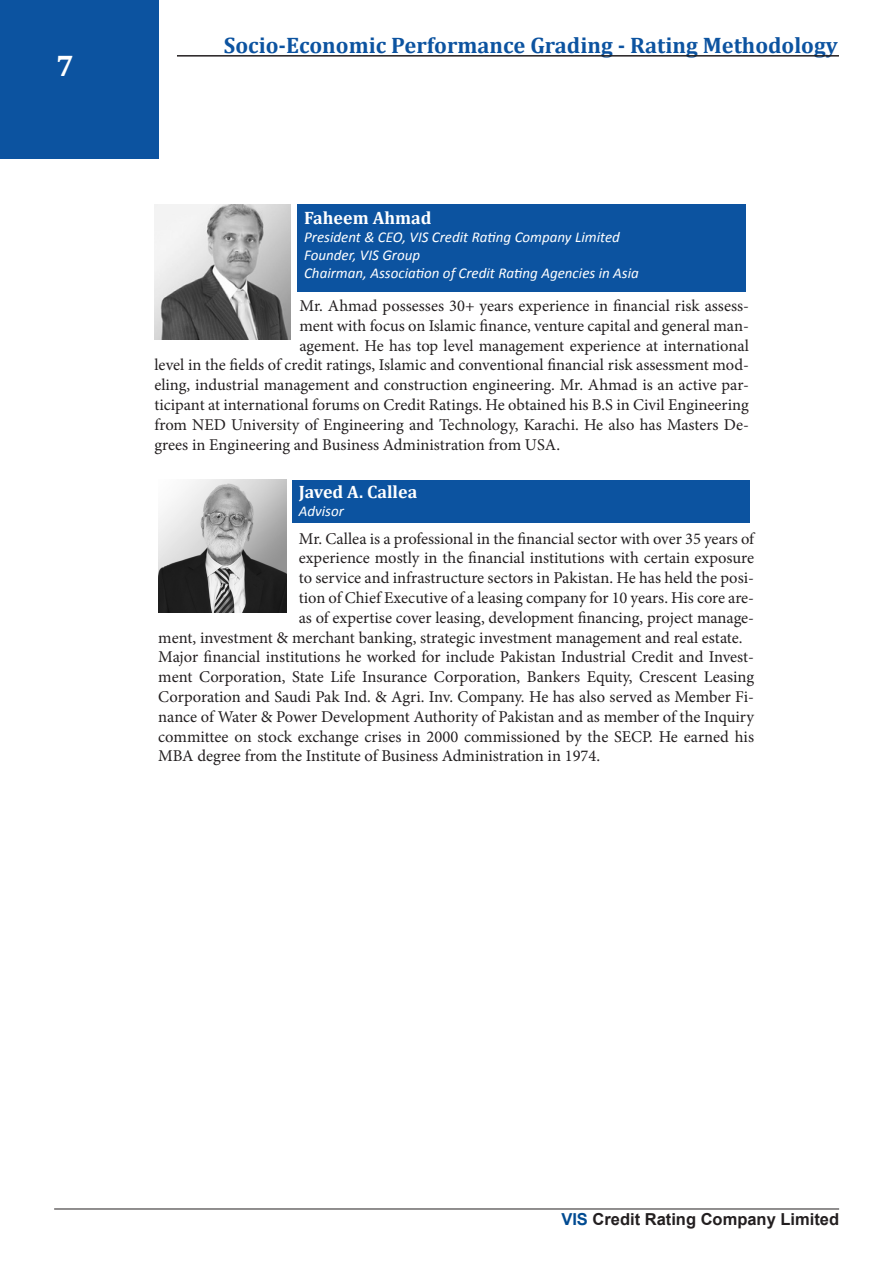
<style>
.page{position:relative;width:893px;height:1263px;background:#fff}
.page>*{position:absolute;margin:0;border:0;box-sizing:border-box;transform-origin:0 0}
.t1{font:700 30px "Cambria";color:#fff}
.t2{font:700 22.5px "Cambria";color:#0c53a0}
.t3{font:700 18px "Cambria";color:#fff}
.t4{font:16.5px/19.8px "Minion Pro";color:#231f20;text-align:justify}
.t5{font:700 16.5px "Arial";color:#231f20}
.t6{font:italic 15px "Calibri";color:#fff}
.s1{color:#014b92}
</style>
<div class="page">
<hr style="left:54px;top:1208px;width:785px;height:1px;background:#231f20">
<div style="left:0;top:0;width:159px;height:159px;background:#0c53a0"></div>
<hr style="left:177px;top:55px;width:662px;height:2px;background:#231f20">
<img style="left:154px;top:204px;width:137px;height:135px">
<div style="left:298px;top:204px;width:448px;height:88px;background:#0c53a0"></div>
<div style="left:292px;top:480px;width:458px;height:42px;background:#0c53a0"></div>
<img style="left:158px;top:479px;width:128px;height:133px">
<p class="t1" style="left:56px;top:45px;width:19px">7</p>
<p class="t2" style="left:224px;top:29px;width:616px">Socio-Economic Performance Grading - Rating Methodology</p>
<p class="t3" style="left:304px;top:206px;width:129px">Faheem Ahmad</p>
<p class="t6" style="left:304px;top:227px;width:317px">President &amp; CEO, VIS Credit Rating Company Limited</p>
<p class="t6" style="left:304px;top:245px;width:117px">Founder, VIS Group</p>
<p class="t6" style="left:304px;top:263px;width:336px">Chairman, Association of Credit Rating Agencies in Asia</p>
<p class="t4" style="left:299px;top:296px;width:451px">Mr. Ahmad possesses 30+ years experience in financial risk assess-</p>
<p class="t4" style="left:299px;top:316px;width:451px">ment with focus on Islamic finance, venture capital and general man-</p>
<p class="t4" style="left:299px;top:335px;width:451px">agement. He has top level management experience at international</p>
<p class="t4" style="left:154px;top:355px;width:596px">level in the fields of credit ratings, Islamic and conventional financial risk assessment mod-</p>
<p class="t4" style="left:154px;top:375px;width:596px">eling, industrial management and construction engineering. Mr. Ahmad is an active par-</p>
<p class="t4" style="left:154px;top:395px;width:596px">ticipant at international forums on Credit Ratings. He obtained his B.S in Civil Engineering</p>
<p class="t4" style="left:154px;top:415px;width:596px">from NED University of Engineering and Technology, Karachi. He also has Masters De-</p>
<p class="t4" style="left:154px;top:434px;width:407px">grees in Engineering and Business Administration from USA.</p>
<p class="t3" style="left:299px;top:479px;width:120px">Javed A. Callea</p>
<p class="t6" style="left:299px;top:501px;width:47px">Advisor</p>
<p class="t4" style="left:299px;top:528px;width:457px">Mr. Callea is a professional in the financial sector with over 35 years of</p>
<p class="t4" style="left:299px;top:548px;width:457px">experience mostly in the financial institutions with certain exposure</p>
<p class="t4" style="left:299px;top:568px;width:457px">to service and infrastructure sectors in Pakistan. He has held the posi-</p>
<p class="t4" style="left:299px;top:588px;width:457px">tion of Chief Executive of a leasing company for 10 years. His core are-</p>
<p class="t4" style="left:299px;top:608px;width:457px">as of expertise cover leasing, development financing, project manage-</p>
<p class="t4" style="left:158px;top:627px;width:586px">ment, investment &amp; merchant banking, strategic investment management and real estate.</p>
<p class="t4" style="left:158px;top:647px;width:597px">Major financial institutions he worked for include Pakistan Industrial Credit and Invest&shy;ment Corporation, State Life Insurance Corporation, Bankers Equity, Crescent Leasing Corporation and Saudi Pak Ind. &amp; Agri. Inv. Company. He has also served as Member Fi&shy;nance of Water &amp; Power Development Authority of Pakistan and as member of the Inquiry committee on stock exchange crises in 2000 commissioned by the SECP. He earned his MBA degree from the Institute of Business Administration in 1974.</p>
<p class="t5" style="left:561px;top:1208px;width:279px"><span class="s1">VIS</span> Credit Rating Company Limited</p>
</div>
